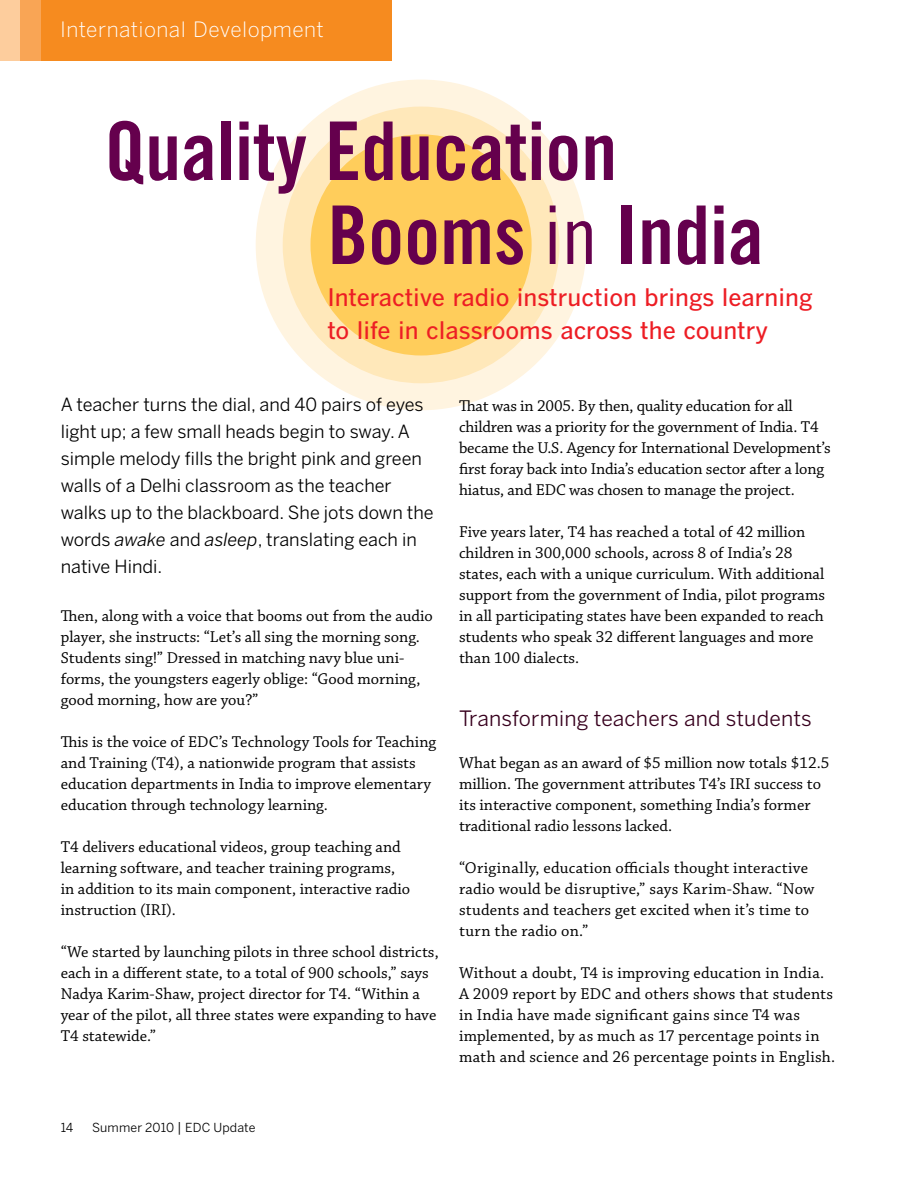
<style>
.page{position:relative;width:918px;height:1188px;background:#fff}
.page>*{position:absolute;margin:0;border:0;box-sizing:border-box;transform-origin:0 0}
.t1{font:81px/84px "Trade Gothic LT Std Bd Cn 20";color:#65004d}
.t2{font:500 24px/33px "Benton Gothic";color:#ed1d24}
.t3{font:21px "Benton Sans";letter-spacing:.01em;color:#38001e}
.t4{font:300 21px "Benton Gothic";letter-spacing:.02em;color:#fff}
.t5{font:18px/27px "Benton Sans";color:#000}
.t6{font:16.5px/21px "Chaparral Pro";color:#000}
.t7{font:12.3px "Benton Sans";letter-spacing:.01em;color:#000}
.s1{font-family:"Trade Gothic LT Std Cn 18"}
.s2{font-style:italic}
.s3{font-size:13.5px}
</style>
<div class="page">
<div style="left:256px;top:80px;width:330px;height:330px;background:#fff4e0;border-radius:50%"></div>
<div style="left:283px;top:107px;width:276px;height:276px;background:#ffe8ba;border-radius:50%"></div>
<div style="left:311px;top:134px;width:221px;height:222px;background:#ffcd5b;border-radius:50%"></div>
<div style="left:0;top:0;width:392px;height:61px;background:#f68b1f"></div>
<div style="left:0;top:0;width:20px;height:61px;background:#fdcd9d"></div>
<div style="left:20px;top:0;width:20px;height:61px;background:#f9a555"></div>
<h3 class="t4" style="left:60px;top:17px;width:265px">International Development</h3>
<h1 class="t1" style="left:328px;top:109px;width:438px;text-indent:-223px">Quality Education<br>Booms <span class="s1">in</span> India</h1>
<h2 class="t2" style="left:327px;top:280px;width:487px">Interactive radio instruction brings learning to life in classrooms across the country</h2>
<p class="t5" style="left:61px;top:391px;width:375px">A teacher turns the dial, and 40 pairs of eyes light up; a few small heads begin to sway. A simple melody fills the bright pink and green walls of a Delhi classroom as the teacher walks up to the blackboard. She jots down the words <span class="s2">awake</span> and <span class="s2">asleep</span>, translating each in native Hindi.</p>
<p class="t6" style="left:61px;top:606px;width:374px">Then, along with a voice that booms out from the audio player, she instructs: “Let’s all sing the morning song.<br>Students sing!” Dressed in matching navy blue uni&shy;forms, the youngsters eagerly oblige: “Good morning, good morning, how are you?”</p>
<p class="t6" style="left:61px;top:732px;width:377px">This is the voice of EDC’s Technology Tools for Teaching and Training (T4), a nationwide program that assists education departments in India to improve elementary education through technology learning.</p>
<p class="t6" style="left:61px;top:837px;width:351px">T4 delivers educational videos, group teaching and learning software, and teacher training programs, in addition to its main component, interactive radio instruction (IRI).</p>
<p class="t6" style="left:61px;top:942px;width:379px">“We started by launching pilots in three school districts, each in a different state, to a total of 900 schools,” says Nadya Karim-Shaw, project director for T4. “Within a year of the pilot, all three states were expanding to have T4 statewide.”</p>
<p class="t6" style="left:459px;top:396px;width:373px">That was in 2005. By then, quality education for all children was a priority for the government of India. T4 became the U.S. Agency for International Development’s first foray back into India’s education sector after a long hiatus, and EDC was chosen to manage the project.</p>
<p class="t6" style="left:459px;top:522px;width:368px">Five years later, T4 has reached a total of 42 million children in 300,000 schools, across 8 of India’s 28 states, each with a unique curriculum. With additional support from the government of India, pilot programs in all participating states have been expanded to reach students who speak 32 different languages and more than 100 dialects.</p>
<p class="t3" style="left:459px;top:706px;width:354px">Transforming teachers and students</p>
<p class="t6" style="left:459px;top:753px;width:372px">What began as an award of $5 million now totals $12.5 million. The government attributes T4’s IRI success to its interactive component, something India’s former traditional radio lessons lacked.</p>
<p class="t6" style="left:459px;top:858px;width:357px">“Originally, education officials thought interactive radio would be disruptive,” says Karim-Shaw. “Now students and teachers get excited when it’s time to turn the radio on.”</p>
<p class="t6" style="left:459px;top:963px;width:378px">Without a doubt, T4 is improving education in India.<br>A 2009 report by EDC and others shows that students in India have made significant gains since T4 was implemented, by as much as 17 percentage points in math and science and 26 percentage points in English.</p>
<p class="t7" style="left:61px;top:1121px;width:14px">14</p>
<p class="t7" style="left:92px;top:1121px;width:165px">Summer 2010 <span class="s3">|</span> EDC Update</p>
</div>
